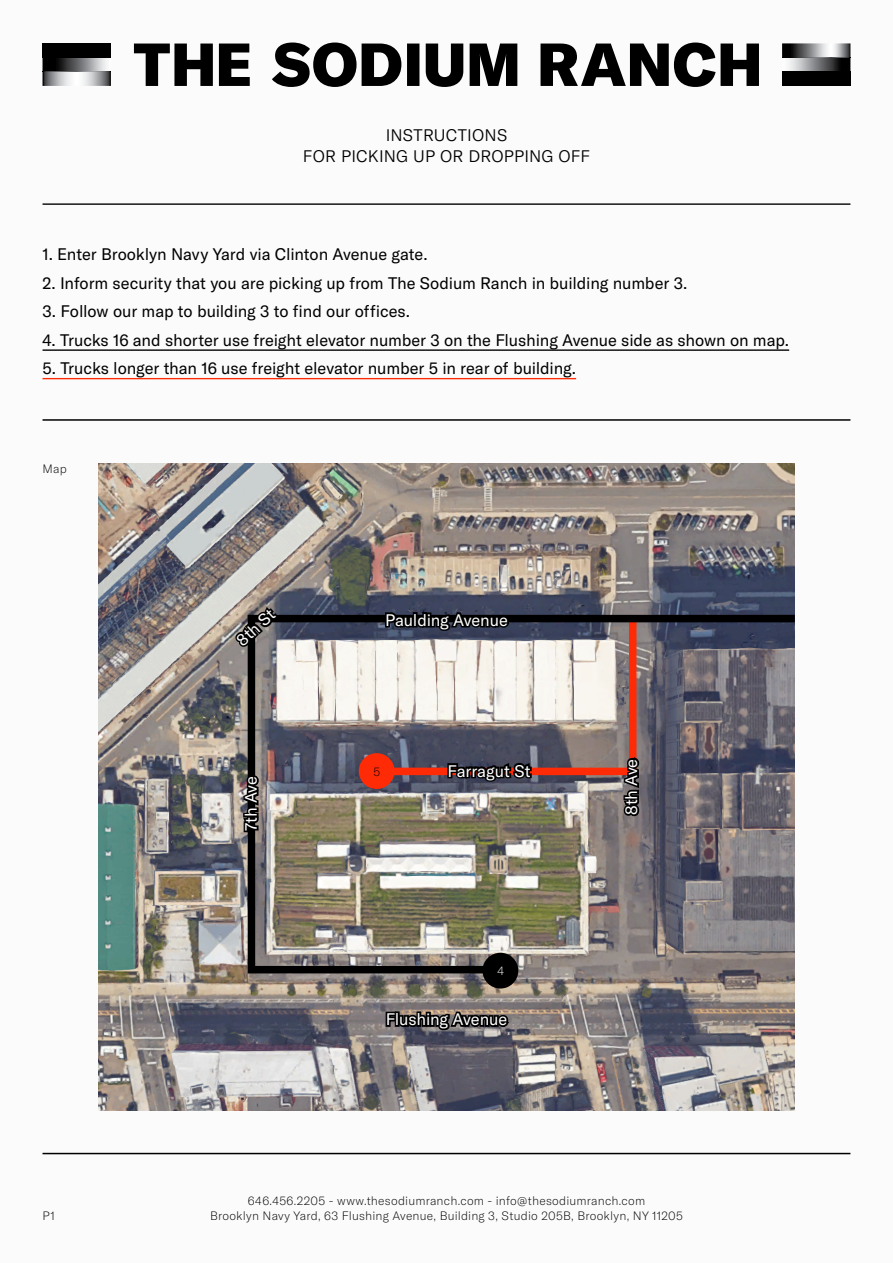
<style>
.page{position:relative;width:893px;height:1263px;background:#fbfbfb}
.page>*{position:absolute;margin:0;border:0;box-sizing:border-box;transform-origin:0 0}
.t1{font:16.5px "GT America";letter-spacing:-.005em;color:#000}
.t2{font:16.5px "GT America";letter-spacing:-.01em;color:#fff}
.t3{font:300 16.5px/20.7px "GT America";letter-spacing:.01em;color:#000;text-align:center}
.t4{font:100 12px/15px "GT America";letter-spacing:.015em;color:#000;text-align:center}
.t5{font:100 12px "GT America Trial";color:#fbfbfb}
.t6{font:100 12px "GT America Trial";color:#000}
</style>
<div class="page">
<hr style="left:43px;top:203px;width:807px;height:2px;background:#000">
<hr style="left:43px;top:419px;width:807px;height:2px;background:#000">
<hr style="left:43px;top:1153px;width:807px;height:1px;background:#000">
<hr style="left:43px;top:349px;width:746px;height:2px;background:#000">
<hr style="left:43px;top:378px;width:533px;height:1px;background:#ff2b06">
<img style="left:98px;top:463px;width:697px;height:648px">
<img style="left:244px;top:611px;width:551px;height:366px">
<div style="left:482px;top:953px;width:36px;height:35px;background:#000;border-radius:50%"></div>
<svg style="left:384px;top:985px;width:127px;height:71px"></svg>
<svg style="left:383px;top:586px;width:128px;height:70px"></svg>
<svg style="left:446px;top:755px;width:87px;height:28px"></svg>
<svg style="left:241px;top:773px;width:26px;height:61px"></svg>
<svg style="left:621px;top:755px;width:26px;height:63px"></svg>
<svg style="left:232px;top:604px;width:49px;height:46px"></svg>
<div style="left:359px;top:753px;width:36px;height:36px;background:#ff2b06;border-radius:50%"></div>
<svg style="left:134px;top:43px;width:625px;height:44px"></svg>
<img style="left:782px;top:43px;width:68px;height:29px">
<div style="left:782px;top:72px;width:68px;height:14px;background:#000"></div>
<img style="left:782px;top:58px;width:68px;height:1px">
<img style="left:43px;top:58px;width:68px;height:28px">
<div style="left:43px;top:43px;width:68px;height:15px;background:#000"></div>
<img style="left:43px;top:72px;width:68px;height:1px">
<p class="t3" style="left:303px;top:125px;width:289px">INSTRUCTIONS<br>FOR PICKI NG UP OR DROPPI NG OFF</p>
<p class="t1" style="left:43px;top:245px;width:387px">1. Enter Brooklyn Navy Yard via Clinton Avenue gate.</p>
<p class="t1" style="left:43px;top:273px;width:646px">2. Inform security that you are picking up from The Sodium Ranch in building number 3.</p>
<p class="t1" style="left:43px;top:302px;width:369px">3. Follow our map to building 3 to find our offices.</p>
<p class="t1" style="left:43px;top:330px;width:748px">4. Trucks 16 and shorter use freight elevator number 3 on the Flushing Avenue side as shown on map.</p>
<p class="t1" style="left:43px;top:359px;width:535px">5. Trucks longer than 16 use freight elevator number 5 in rear of building.</p>
<p class="t4" style="left:43px;top:461px;width:26px">Map</p>
<p class="t4" style="left:43px;top:1209px;width:14px">P1</p>
<p class="t2" style="left:232px;top:635px;width:47px;rotate:-42deg">8th St</p>
<p class="t2" style="left:241px;top:831px;width:56px;rotate:-90deg">7th Ave</p>
<p class="t2" style="left:385px;top:610px;width:124px">Paulding Avenue</p>
<p class="t6" style="left:374px;top:767px;width:8px">5</p>
<p class="t2" style="left:447px;top:761px;width:85px">Farragut St</p>
<p class="t5" style="left:497px;top:967px;width:8px">4</p>
<p class="t2" style="left:386px;top:1009px;width:123px">Flushing Avenue</p>
<p class="t2" style="left:622px;top:815px;width:58px;rotate:-90deg">8th Ave</p>
<p class="t4" style="left:210px;top:1194px;width:474px">646.456.2205 - www.thesodiumranch.com - info@thesodiumranch.com<br>Brooklyn Navy Yard, 63 Flushing Avenue, Building 3, Studio 205B, Brooklyn, NY 11205</p>
</div>
